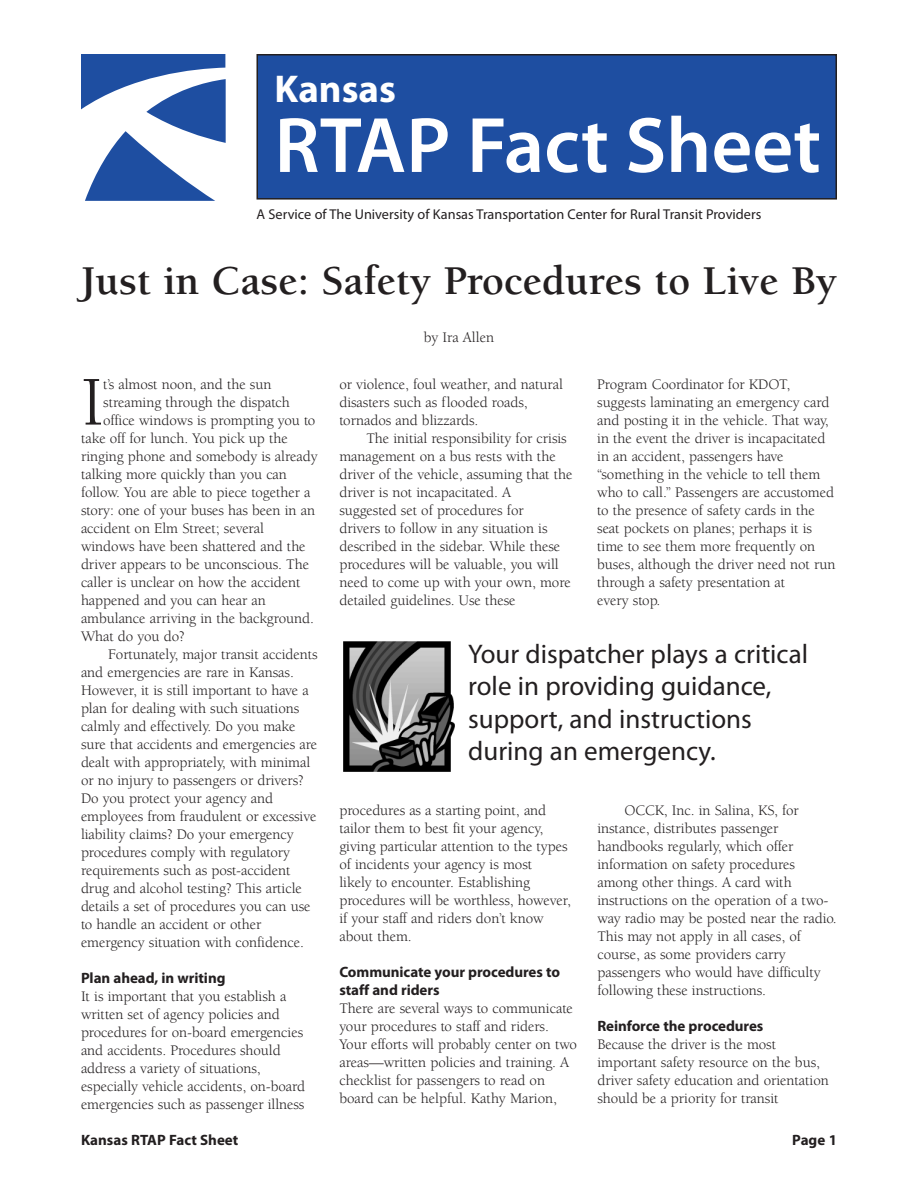
<style>
.page{position:relative;width:918px;height:1188px;background:#fff}
.page>*{position:absolute;margin:0;border:0;box-sizing:border-box;transform-origin:0 0}
.t1{font:600 79.2px "Myriad Pro";color:#fff}
.t2{font:71.7px "Berkeley Std";color:#231f20}
.t3{font:700 42px "Berkeley Std";color:#231f20}
.t4{font:700 38.85px "Myriad Pro";color:#fff}
.t5{font:27px/32.4px "Myriad Pro";color:#231f20}
.t6{font:15px/18px "Berkeley Std";letter-spacing:-.005em;color:#231f20}
.t7{font:700 15px/18px "Myriad Pro";letter-spacing:-.005em;color:#231f20}
.t8{font:14.25px "Myriad Pro";color:#231f20}
</style>
<div class="page">
<img style="left:343px;top:642px;width:112px;height:130px">
<div style="left:257px;top:55px;width:579px;height:144px;background:#1e4ea1"></div>
<div style="left:256px;top:54px;width:581px;height:146px;border:2px solid #231f20"></div>
<svg style="left:81px;top:54px;width:145px;height:147px"></svg>
<p class="t4" style="left:274px;top:64px;width:123px">Kansas</p>
<p class="t1" style="left:274px;top:95px;width:548px">RTAP Fact Sheet</p>
<p class="t8" style="left:256px;top:205px;width:506px">A Service of The University of Kansas Transportation Center for Rural Transit Providers</p>
<p class="t3" style="left:81px;top:259px;width:758px">Just in Case: Safety Procedures to Live By</p>
<p class="t2" style="left:81px;top:364px;width:24px">I</p>
<p class="t6" style="left:103px;top:375px;width:170px">t’s almost noon, and the sun</p>
<p class="t6" style="left:103px;top:393px;width:188px">streaming through the dispatch</p>
<p class="t6" style="left:103px;top:411px;width:214px">office windows is prompting you to</p>
<p class="t6" style="left:81px;top:429px;width:208px">take off for lunch. You pick up the</p>
<p class="t6" style="left:81px;top:447px;width:238px">ringing phone and somebody is already</p>
<p class="t6" style="left:81px;top:465px;width:208px">talking more quickly than you can</p>
<p class="t6" style="left:81px;top:483px;width:231px">follow. You are able to piece together a</p>
<p class="t6" style="left:81px;top:501px;width:236px">story: one of your buses has been in an</p>
<p class="t6" style="left:81px;top:519px;width:185px">accident on Elm Street; several</p>
<p class="t6" style="left:81px;top:537px;width:226px">windows have been shattered and the</p>
<p class="t6" style="left:81px;top:555px;width:230px">driver appears to be unconscious. The</p>
<p class="t6" style="left:81px;top:573px;width:221px">caller is unclear on how the accident</p>
<p class="t6" style="left:81px;top:591px;width:186px">happened and you can hear an</p>
<p class="t6" style="left:81px;top:609px;width:235px">ambulance arriving in the background.</p>
<p class="t6" style="left:81px;top:627px;width:105px">What do you do?</p>
<p class="t6" style="left:81px;top:645px;width:238px;text-indent:27px">Fortunately, major transit accidents and emergencies are rare in Kansas.<br>However, it is still important to have a plan for dealing with such situations calmly and effectively. Do you make sure that accidents and emergencies are dealt with appropriately, with minimal or no injury to passengers or drivers?<br>Do you protect your agency and employees from fraudulent or excessive liability claims? Do your emergency procedures comply with regulatory requirements such as post-accident drug and alcohol testing? This article details a set of procedures you can use to handle an accident or other emergency situation with confidence.</p>
<p class="t7" style="left:81px;top:968px;width:146px">Plan ahead, in writing</p>
<p class="t6" style="left:81px;top:987px;width:226px">It is important that you establish a written set of agency policies and procedures for on-board emergencies and accidents. Procedures should address a variety of situations, especially vehicle accidents, on-board emergencies such as passenger illness</p>
<p class="t6" style="left:424px;top:329px;width:72px">by Ira Allen</p>
<p class="t6" style="left:597px;top:375px;width:240px">Program Coordinator for KDOT, suggests laminating an emergency card and posting it in the vehicle. That way, in the event the driver is incapacitated in an accident, passengers have “something in the vehicle to tell them who to call.” Passengers are accustomed to the presence of safety cards in the seat pockets on planes; perhaps it is time to see them more frequently on buses, although the driver need not run through a safety presentation at</p>
<p class="t6" style="left:597px;top:591px;width:65px">every stop.</p>
<p class="t5" style="left:468px;top:637px;width:341px">Your dispatcher plays a critical role in providing guidance,</p>
<p class="t5" style="left:468px;top:702px;width:285px">support, and instructions</p>
<p class="t5" style="left:468px;top:735px;width:249px">during an emergency.</p>
<p class="t6" style="left:339px;top:802px;width:230px">procedures as a starting point, and tailor them to best fit your agency, giving particular attention to the types</p>
<p class="t6" style="left:339px;top:856px;width:194px">of incidents your agency is most</p>
<p class="t6" style="left:339px;top:874px;width:233px">likely to encounter. Establishing procedures will be worthless, however, if your staff and riders don’t know about them.</p>
<p class="t7" style="left:339px;top:963px;width:222px">Communicate your procedures to staff and riders</p>
<p class="t6" style="left:339px;top:1000px;width:239px">There are several ways to communicate your procedures to staff and riders.<br>Your efforts will probably center on two areas—written policies and training. A checklist for passengers to read on board can be helpful. Kathy Marion,</p>
<p class="t6" style="left:339px;top:375px;width:225px">or violence, foul weather, and natural disasters such as flooded roads, tornados and blizzards.</p>
<p class="t6" style="left:339px;top:429px;width:235px;text-indent:27px">The initial responsibility for crisis management on a bus rests with the driver of the vehicle, assuming that the driver is not incapacitated. A</p>
<p class="t6" style="left:339px;top:501px;width:186px">suggested set of procedures for</p>
<p class="t6" style="left:339px;top:519px;width:210px">drivers to follow in any situation is</p>
<p class="t6" style="left:339px;top:537px;width:222px">described in the sidebar. While these</p>
<p class="t6" style="left:339px;top:555px;width:233px">procedures will be valuable, you will need to come up with your own, more detailed guidelines. Use these</p>
<p class="t6" style="left:597px;top:802px;width:241px;text-indent:27px">OCCK, Inc. in Salina, KS, for instance, distributes passenger handbooks regularly, which offer information on safety procedures among other things. A card with instructions on the operation of a two&shy;way radio may be posted near the radio.<br>This may not apply in all cases, of course, as some providers carry passengers who would have difficulty following these instructions.</p>
<p class="t7" style="left:597px;top:1017px;width:168px">Reinforce the procedures</p>
<p class="t6" style="left:597px;top:1036px;width:233px">Because the driver is the most important safety resource on the bus, driver safety education and orientation should be a priority for transit</p>
<p class="t7" style="left:81px;top:1131px;width:159px">Kansas RTAP Fact Sheet</p>
<p class="t7" style="left:792px;top:1131px;width:46px">Page 1</p>
</div>
